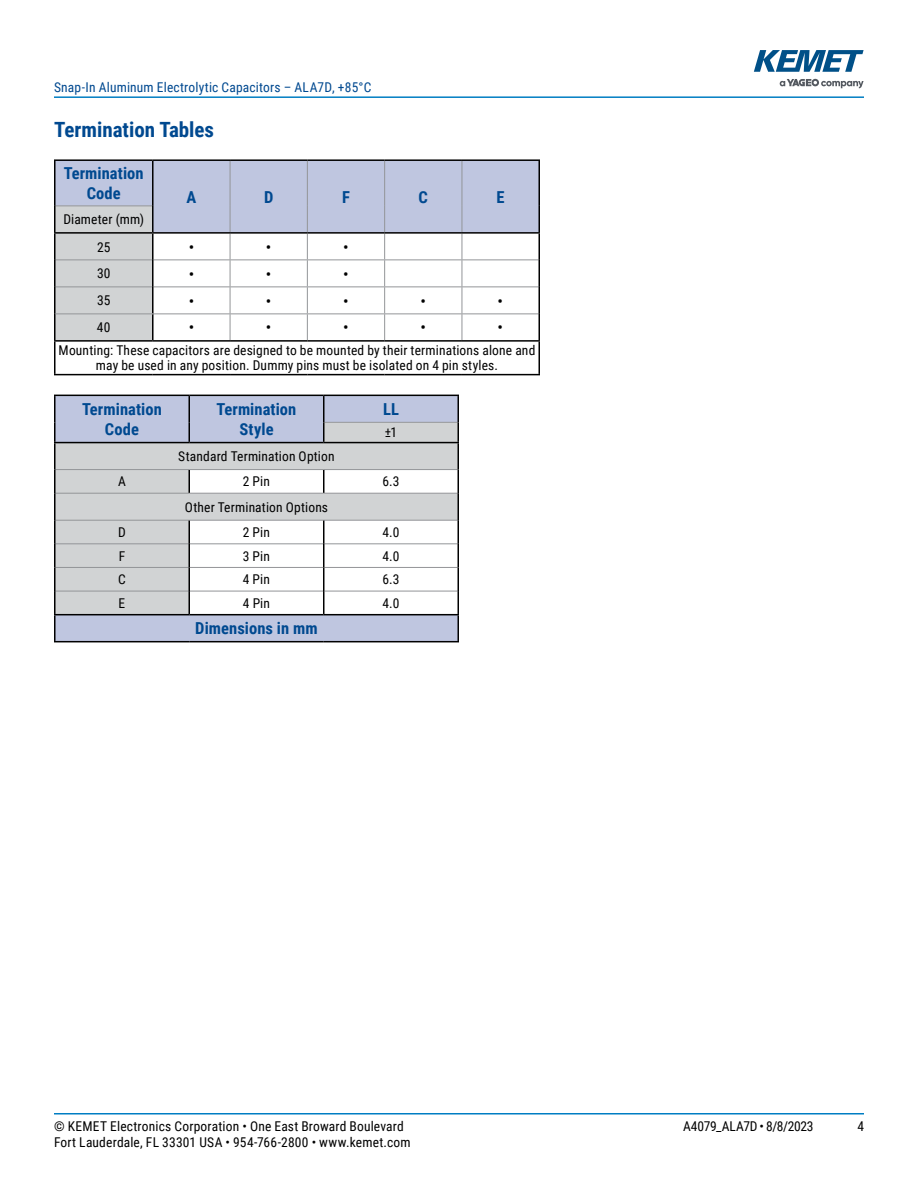
<style>
.page{position:relative;width:918px;height:1188px;background:#fff}
.page>*{position:absolute;margin:0;border:0;box-sizing:border-box;transform-origin:0 0}
.t1{font:700 21px "Roboto Condensed";color:#004990}
.t2{font:700 16.5px/19.8px "Roboto Condensed";letter-spacing:.005em;color:#004990;text-align:center}
.t3{font:16.5px "Roboto Condensed";color:#000}
.t4{font:13.5px/27.5px "Roboto Condensed";letter-spacing:.01em;color:#000;text-align:center}
.t5{font:13.5px "Roboto Condensed";letter-spacing:.01em;color:#004990}
.t6{font:13.5px "Roboto Condensed";letter-spacing:-.02em;color:#000}
</style>
<div class="page">
<hr style="left:54px;top:1113px;width:810px;height:2px;background:#007dc3">
<hr style="left:54px;top:96px;width:810px;height:2px;background:#007dc3">
<svg style="left:780px;top:79px;width:84px;height:9px"></svg>
<svg style="left:754px;top:50px;width:110px;height:22px"></svg>
<svg style="left:56px;top:161px;width:482px;height:179px"></svg>
<hr style="left:152px;top:161px;width:2px;height:45px;background:#000">
<hr style="left:152px;top:206px;width:2px;height:26px;background:#000">
<hr style="left:152px;top:234px;width:2px;height:26px;background:#000">
<hr style="left:152px;top:260px;width:2px;height:27px;background:#000">
<hr style="left:152px;top:287px;width:2px;height:27px;background:#000">
<hr style="left:152px;top:314px;width:2px;height:26px;background:#000">
<hr style="left:153px;top:232px;width:77px;height:2px;background:#000">
<hr style="left:230px;top:232px;width:77px;height:2px;background:#000">
<hr style="left:307px;top:232px;width:78px;height:2px;background:#000">
<hr style="left:385px;top:232px;width:77px;height:2px;background:#000">
<hr style="left:462px;top:232px;width:78px;height:2px;background:#000">
<hr style="left:54px;top:232px;width:99px;height:2px;background:#000">
<hr style="left:54px;top:340px;width:99px;height:2px;background:#000">
<hr style="left:153px;top:340px;width:77px;height:2px;background:#000">
<hr style="left:230px;top:340px;width:77px;height:2px;background:#000">
<hr style="left:307px;top:340px;width:78px;height:2px;background:#000">
<hr style="left:385px;top:340px;width:77px;height:2px;background:#000">
<hr style="left:462px;top:340px;width:78px;height:2px;background:#000">
<hr style="left:54px;top:159px;width:99px;height:2px;background:#000">
<hr style="left:54px;top:161px;width:2px;height:45px;background:#000">
<hr style="left:153px;top:159px;width:77px;height:2px;background:#000">
<hr style="left:230px;top:159px;width:77px;height:2px;background:#000">
<hr style="left:307px;top:159px;width:78px;height:2px;background:#000">
<hr style="left:385px;top:159px;width:77px;height:2px;background:#000">
<hr style="left:462px;top:159px;width:78px;height:2px;background:#000">
<hr style="left:538px;top:161px;width:2px;height:45px;background:#000">
<hr style="left:538px;top:206px;width:2px;height:26px;background:#000">
<hr style="left:54px;top:206px;width:2px;height:26px;background:#000">
<hr style="left:54px;top:234px;width:2px;height:26px;background:#000">
<hr style="left:538px;top:234px;width:2px;height:26px;background:#000">
<hr style="left:54px;top:260px;width:2px;height:27px;background:#000">
<hr style="left:538px;top:260px;width:2px;height:27px;background:#000">
<hr style="left:54px;top:287px;width:2px;height:27px;background:#000">
<hr style="left:538px;top:287px;width:2px;height:27px;background:#000">
<hr style="left:54px;top:314px;width:2px;height:26px;background:#000">
<hr style="left:538px;top:314px;width:2px;height:26px;background:#000">
<hr style="left:54px;top:342px;width:2px;height:32px;background:#000">
<hr style="left:538px;top:342px;width:2px;height:32px;background:#000">
<hr style="left:54px;top:374px;width:99px;height:1px;background:#000">
<hr style="left:153px;top:374px;width:77px;height:1px;background:#000">
<hr style="left:230px;top:374px;width:77px;height:1px;background:#000">
<hr style="left:307px;top:374px;width:78px;height:1px;background:#000">
<hr style="left:385px;top:374px;width:77px;height:1px;background:#000">
<hr style="left:462px;top:374px;width:78px;height:1px;background:#000">
<hr style="left:56px;top:314px;width:97px;height:1px;background:#939598">
<div style="left:56px;top:396px;width:402px;height:245px;background:#bfc6e0"></div>
<svg style="left:56px;top:422px;width:402px;height:192px;fill:#d1d3d4"></svg>
<hr style="left:324px;top:422px;width:134px;height:1px;background:#939598">
<hr style="left:56px;top:469px;width:133px;height:1px;background:#939598">
<hr style="left:189px;top:469px;width:135px;height:1px;background:#939598">
<hr style="left:324px;top:469px;width:134px;height:1px;background:#939598">
<hr style="left:56px;top:493px;width:133px;height:1px;background:#939598">
<hr style="left:189px;top:493px;width:135px;height:1px;background:#939598">
<hr style="left:324px;top:493px;width:134px;height:1px;background:#939598">
<hr style="left:56px;top:520px;width:133px;height:1px;background:#939598">
<hr style="left:189px;top:520px;width:135px;height:1px;background:#939598">
<hr style="left:324px;top:520px;width:134px;height:1px;background:#939598">
<hr style="left:56px;top:543px;width:133px;height:1px;background:#939598">
<hr style="left:190px;top:543px;width:133px;height:1px;background:#939598">
<hr style="left:324px;top:543px;width:134px;height:1px;background:#939598">
<hr style="left:56px;top:567px;width:133px;height:1px;background:#939598">
<hr style="left:190px;top:567px;width:133px;height:1px;background:#939598">
<hr style="left:324px;top:567px;width:134px;height:1px;background:#939598">
<hr style="left:56px;top:591px;width:133px;height:1px;background:#939598">
<hr style="left:190px;top:591px;width:133px;height:1px;background:#939598">
<hr style="left:324px;top:591px;width:134px;height:1px;background:#939598">
<svg style="left:189px;top:396px;width:1px;height:46px"></svg>
<svg style="left:323px;top:396px;width:1px;height:46px"></svg>
<svg style="left:189px;top:470px;width:1px;height:23px"></svg>
<svg style="left:323px;top:470px;width:1px;height:23px"></svg>
<svg style="left:189px;top:521px;width:1px;height:93px"></svg>
<svg style="left:323px;top:521px;width:1px;height:93px"></svg>
<hr style="left:54px;top:443px;width:2px;height:27px;background:#000">
<hr style="left:54px;top:470px;width:2px;height:23px;background:#000">
<hr style="left:54px;top:493px;width:2px;height:27px;background:#000">
<hr style="left:54px;top:520px;width:2px;height:24px;background:#000">
<hr style="left:54px;top:544px;width:2px;height:23px;background:#000">
<hr style="left:54px;top:567px;width:2px;height:24px;background:#000">
<hr style="left:54px;top:591px;width:2px;height:23px;background:#000">
<hr style="left:54px;top:395px;width:135px;height:1px;background:#000">
<hr style="left:54px;top:396px;width:2px;height:26px;background:#000">
<hr style="left:189px;top:395px;width:135px;height:1px;background:#000">
<hr style="left:54px;top:422px;width:2px;height:20px;background:#000">
<hr style="left:54px;top:442px;width:135px;height:1px;background:#000">
<hr style="left:189px;top:442px;width:135px;height:1px;background:#000">
<hr style="left:324px;top:395px;width:135px;height:1px;background:#000">
<hr style="left:324px;top:442px;width:135px;height:1px;background:#000">
<hr style="left:54px;top:614px;width:135px;height:1px;background:#000">
<hr style="left:189px;top:614px;width:135px;height:1px;background:#000">
<hr style="left:324px;top:614px;width:135px;height:1px;background:#000">
<hr style="left:54px;top:615px;width:2px;height:26px;background:#000">
<svg style="left:458px;top:396px;width:1px;height:245px"></svg>
<hr style="left:54px;top:641px;width:135px;height:1px;background:#000">
<hr style="left:189px;top:641px;width:135px;height:1px;background:#000">
<hr style="left:324px;top:641px;width:135px;height:1px;background:#000">
<p class="t5" style="left:54px;top:78px;width:319px">Snap-In Aluminum Electrolytic Capacitors – ALA7D, +85°C</p>
<h1 class="t1" style="left:54px;top:115px;width:162px">Termination Tables</h1>
<p class="t2" style="left:64px;top:163px;width:81px">Termination<br>Code</p>
<p class="t2" style="left:186px;top:186px;width:11px">A</p>
<p class="t2" style="left:264px;top:186px;width:11px">D</p>
<p class="t2" style="left:342px;top:186px;width:9px">F</p>
<p class="t2" style="left:419px;top:186px;width:11px">C</p>
<p class="t2" style="left:497px;top:186px;width:10px">E</p>
<p class="t4" style="left:63px;top:205px;width:82px">Diameter (mm)<br>25</p>
<p class="t3" style="left:189px;top:235px;width:7px">•</p>
<p class="t3" style="left:266px;top:235px;width:7px">•</p>
<p class="t3" style="left:343px;top:235px;width:7px">•</p>
<p class="t4" style="left:97px;top:259px;width:15px">30</p>
<p class="t3" style="left:189px;top:262px;width:7px">•</p>
<p class="t3" style="left:266px;top:262px;width:7px">•</p>
<p class="t3" style="left:343px;top:262px;width:7px">•</p>
<p class="t4" style="left:97px;top:286px;width:15px">35</p>
<p class="t3" style="left:189px;top:289px;width:7px">•</p>
<p class="t3" style="left:266px;top:289px;width:7px">•</p>
<p class="t3" style="left:343px;top:289px;width:7px">•</p>
<p class="t3" style="left:421px;top:289px;width:7px">•</p>
<p class="t3" style="left:498px;top:289px;width:7px">•</p>
<p class="t4" style="left:97px;top:313px;width:15px">40</p>
<p class="t3" style="left:189px;top:316px;width:7px">•</p>
<p class="t3" style="left:266px;top:316px;width:7px">•</p>
<p class="t3" style="left:343px;top:316px;width:7px">•</p>
<p class="t3" style="left:421px;top:316px;width:7px">•</p>
<p class="t3" style="left:498px;top:316px;width:7px">•</p>
<p class="t4" style="left:59px;top:343px;width:478px;line-height:15px">Mounting: These capacitors are designed to be mounted by their terminations alone and may be used in any position. Dummy pins must be isolated on 4 pin styles.</p>
<p class="t2" style="left:82px;top:399px;width:81px">Termination<br>Code</p>
<p class="t2" style="left:217px;top:399px;width:81px">Termination<br>Style</p>
<p class="t2" style="left:383px;top:399px;width:17px">LL</p>
<p class="t4" style="left:385px;top:418px;width:14px">±1</p>
<p class="t4" style="left:178px;top:442px;width:158px">Standard Termination Option</p>
<p class="t4" style="left:118px;top:467px;width:9px">A</p>
<p class="t4" style="left:243px;top:467px;width:29px">2 Pin</p>
<p class="t4" style="left:382px;top:467px;width:19px">6.3</p>
<p class="t4" style="left:185px;top:493px;width:145px">Other Termination Options</p>
<p class="t4" style="left:118px;top:518px;width:9px">D</p>
<p class="t4" style="left:243px;top:518px;width:29px">2 Pin</p>
<p class="t4" style="left:383px;top:518px;width:18px">4.0</p>
<p class="t4" style="left:119px;top:542px;width:8px">F</p>
<p class="t4" style="left:243px;top:542px;width:29px">3 Pin</p>
<p class="t4" style="left:383px;top:542px;width:18px">4.0</p>
<p class="t4" style="left:118px;top:565px;width:9px">C</p>
<p class="t4" style="left:243px;top:565px;width:29px">4 Pin</p>
<p class="t4" style="left:382px;top:565px;width:19px">6.3</p>
<p class="t4" style="left:119px;top:589px;width:8px">E</p>
<p class="t4" style="left:243px;top:589px;width:29px">4 Pin</p>
<p class="t4" style="left:383px;top:589px;width:18px">4.0</p>
<p class="t2" style="left:195px;top:618px;width:124px">Dimensions in mm</p>
<p class="t4" style="left:54px;top:1112px;width:351px">© KEMET Electronics Corporation • One East Broward Boulevard</p>
<p class="t6" style="left:683px;top:1116px;width:132px">A4079_ALA7D • 8/8/2023</p>
<p class="t4" style="left:54px;top:1128px;width:358px">Fort Lauderdale, FL 33301 USA • 954-766-2800 • www.kemet.com</p>
<p class="t4" style="left:857px;top:1112px;width:8px">4</p>
</div>
